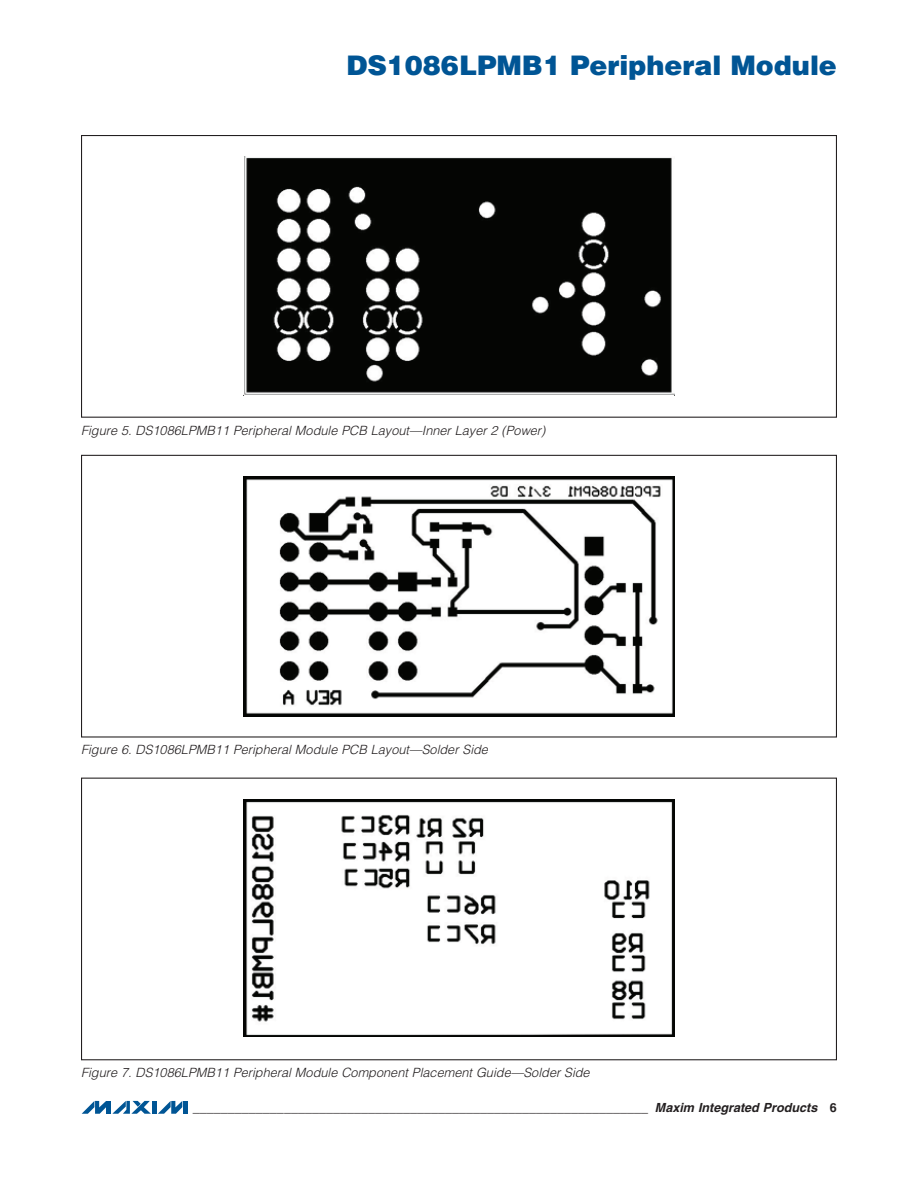
<style>
.page{position:relative;width:918px;height:1188px;background:#fff}
.page>*{position:absolute;margin:0;border:0;box-sizing:border-box;transform-origin:0 0}
.t1{font:27px "DTP Hel Bla";color:#005595}
.Caption_-_Figures{font:12.75px "DTP Hel Lig Obl";color:#231f20}
.t2{font:12.6px "DTP Hel Bol";color:#231f20}
.s1{font-family:"DTP Hel Bol Obl"}
</style>
<div class="page">
<img style="left:244px;top:156px;width:430px;height:240px">
<img style="left:244px;top:477px;width:430px;height:239px">
<img style="left:244px;top:799px;width:430px;height:238px">
<svg style="left:112px;top:1101px;width:39px;height:13px"></svg>
<svg style="left:82px;top:1101px;width:24px;height:13px"></svg>
<hr style="left:107px;top:1101px;width:4px;height:13px;background:#005595">
<hr style="left:152px;top:1101px;width:4px;height:13px;background:#005595">
<svg style="left:158px;top:1101px;width:24px;height:13px"></svg>
<hr style="left:183px;top:1101px;width:4px;height:13px;background:#005595">
<h1 class="t1" style="left:346px;top:48px;width:492px">DS1086LPMB1 Peripheral Module</h1>
<p class="Caption_-_Figures" style="left:81px;top:422px;width:466px">Figure 5. DS1086LPMB11 Peripheral Module PCB Layout—Inner Layer 2 (Power)</p>
<p class="Caption_-_Figures" style="left:81px;top:742px;width:409px">Figure 6. DS1086LPMB11 Peripheral Module PCB Layout—Solder Side</p>
<p class="Caption_-_Figures" style="left:81px;top:1065px;width:510px">Figure 7. DS1086LPMB11 Peripheral Module Component Placement Guide—Solder Side</p>
<p class="t2" style="left:193px;top:1100px;width:646px">_________________________________________________________________ <span class="s1">Maxim Integrated Products</span> 6</p>
</div>
